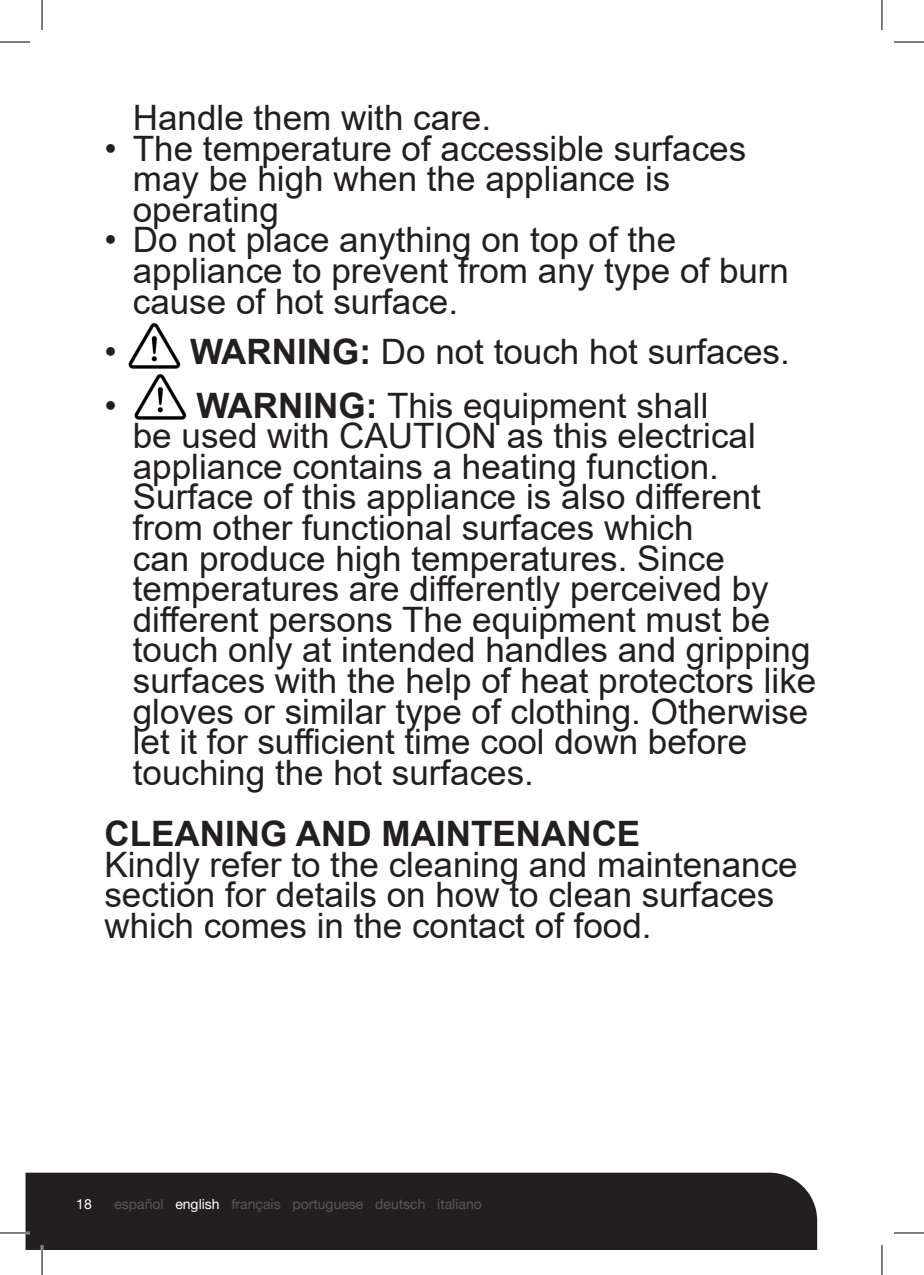
<style>
.page{position:relative;width:924px;height:1275px;background:#fff}
.page>*{position:absolute;margin:0;border:0;box-sizing:border-box;transform-origin:0 0}
.importante{font:35px/30.6px "Arial";color:#231f20}
.importante-2{font:700 35px "Arial";color:#231f20}
.t1{font:14px "Helvetica Neue LT Std";color:#57585a}
.t2{font:14px "Helvetica Neue LT Std";color:#fff}
.s1{font-weight:700}
.s2{color:#fff}
</style>
<div class="page">
<div style="left:25px;top:1172px;width:791px;height:78px;background:#231f20"></div>
<img style="left:128px;top:322px;width:53px;height:47px">
<img style="left:134px;top:373px;width:53px;height:47px">
<hr style="left:0;top:1231px;width:30px;height:3px;background:#fff">
<hr style="left:41px;top:1245px;width:2px;height:30px;background:#fff">
<hr style="left:0;top:42px;width:30px;height:1px;background:#000">
<hr style="left:893px;top:42px;width:30px;height:1px;background:#000">
<hr style="left:0;top:1232px;width:30px;height:1px;background:#000">
<hr style="left:893px;top:1232px;width:30px;height:1px;background:#000">
<hr style="left:42px;top:0;width:1px;height:30px;background:#000">
<hr style="left:42px;top:1245px;width:1px;height:30px;background:#000">
<hr style="left:881px;top:0;width:1px;height:30px;background:#000">
<hr style="left:881px;top:1245px;width:1px;height:30px;background:#000">
<p class="importante" style="left:133px;top:102px;width:359px">Handle them with care.</p>
<p class="importante" style="left:133px;top:133px;width:614px;text-indent:-28px">• The temperature of accessible surfaces may be high when the appliance is operating</p>
<p class="importante" style="left:133px;top:224px;width:657px;text-indent:-28px">• Do not place anything on top of the appliance to prevent from any type of burn cause of hot surface.</p>
<p class="importante" style="left:104px;top:336px;width:686px">• <span class="s1">WARNING:</span> Do not touch hot surfaces.</p>
<p class="importante" style="left:133px;top:390px;width:684px;text-indent:-28px">• <span class="s1">WARNING:</span> This equipment shall<br>be used with CAUTION as this electrical appliance contains a heating function.<br>Surface of this appliance is also different from other functional surfaces which<br>can produce high temperatures. Since temperatures are differently perceived by different persons The equipment must be touch only at intended handles and gripping surfaces with the help of heat protectors like gloves or similar type of clothing. Otherwise let it for sufficient time cool down before touching the hot surfaces.</p>
<p class="importante-2" style="left:104px;top:809px;width:537px">CLEANING AND MAINTENANCE</p>
<p class="importante" style="left:104px;top:849px;width:694px">Kindly refer to the cleaning and maintenance</p>
<p class="importante" style="left:104px;top:879px;width:671px">section for details on how to clean surfaces</p>
<p class="importante" style="left:104px;top:910px;width:548px">which comes in the contact of food.</p>
<p class="t2" style="left:76px;top:1195px;width:17px">18</p>
<p class="t1" style="left:114px;top:1195px;width:369px">español <span class="s2">english</span> français portuguese deutsch italiano</p>
</div>
